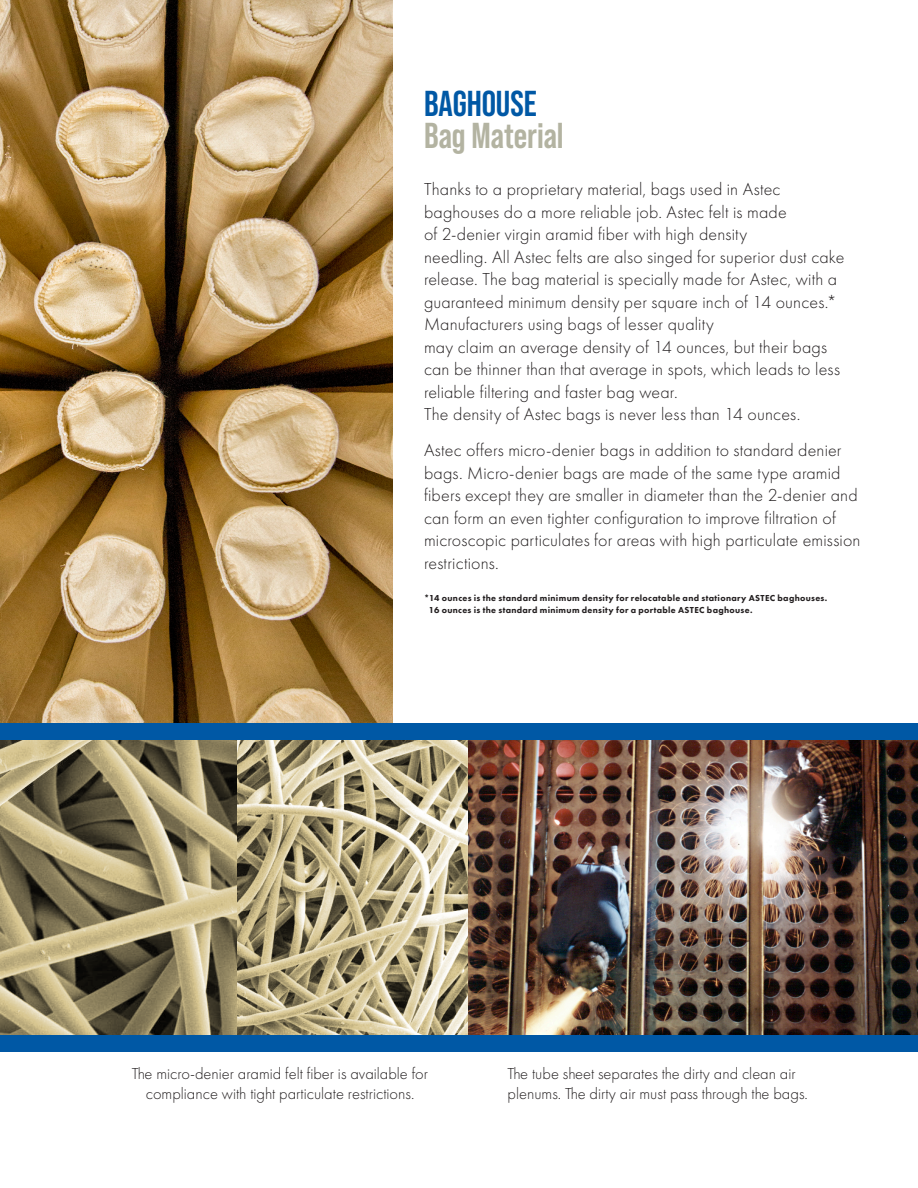
<style>
.page{position:relative;width:918px;height:1188px;background:#fff}
.page>*{position:absolute;margin:0;border:0;box-sizing:border-box;transform-origin:0 0}
.t1{font:700 36px "Bebas Neue Pro";color:#b3b3a1}
.t2{font:700 36px "Bebas Neue Pro";color:#0058a5}
.t3{font:300 18px/22.5px "Futura PT";letter-spacing:.01em;color:#231f20}
.t4{font:300 16.5px/19.8px "Futura PT";color:#231f20;text-align:center}
.t5{font:800 9px/12px "Futura PT";letter-spacing:.035em;color:#231f20}
</style>
<div class="page">
<img style="left:0;top:740px;width:238px;height:295px">
<img style="left:238px;top:740px;width:230px;height:295px">
<img style="left:468px;top:740px;width:450px;height:295px">
<div style="left:0;top:1035px;width:918px;height:17px;background:#0058a5"></div>
<img style="left:0;top:0;width:392px;height:724px">
<div style="left:0;top:724px;width:918px;height:16px;background:#0058a5"></div>
<p class="t2" style="left:424px;top:83px;width:114px">BAGHOUSE</p>
<p class="t1" style="left:424px;top:115px;width:141px">Bag Material</p>
<p class="t3" style="left:424px;top:178px;width:422px">Thanks to a proprietary material, bags used in Astec baghouses do a more reliable job. Astec felt is made<br>of 2-denier virgin aramid fiber with high density<br>needling. All Astec felts are also singed for superior dust cake release. The bag material is specially made for Astec, with a guaranteed minimum density per square inch of 14 ounces.* Manufacturers using bags of lesser quality<br>may claim an average density of 14 ounces, but their bags can be thinner than that average in spots, which leads to less reliable filtering and faster bag wear.<br>The density of Astec bags is never less than 14 ounces.</p>
<p class="t3" style="left:424px;top:439px;width:438px">Astec offers micro-denier bags in addition to standard denier bags. Micro-denier bags are made of the same type aramid fibers except they are smaller in diameter than the 2-denier and can form an even tighter configuration to improve filtration of microscopic particulates for areas with high particulate emission restrictions.</p>
<p class="t5" style="left:429px;top:592px;width:400px;text-indent:-5px">*14 ounces is the standard minimum density for relocatable and stationary ASTEC baghouses.<br>16 ounces is the standard minimum density for a portable ASTEC baghouse.</p>
<p class="t4" style="left:132px;top:1063px;width:298px">The micro-denier aramid felt fiber is available for compliance with tight particulate restrictions.</p>
<p class="t4" style="left:508px;top:1063px;width:302px;text-align:left">The tube sheet separates the dirty and clean air plenums. The dirty air must pass through the bags.</p>
</div>
